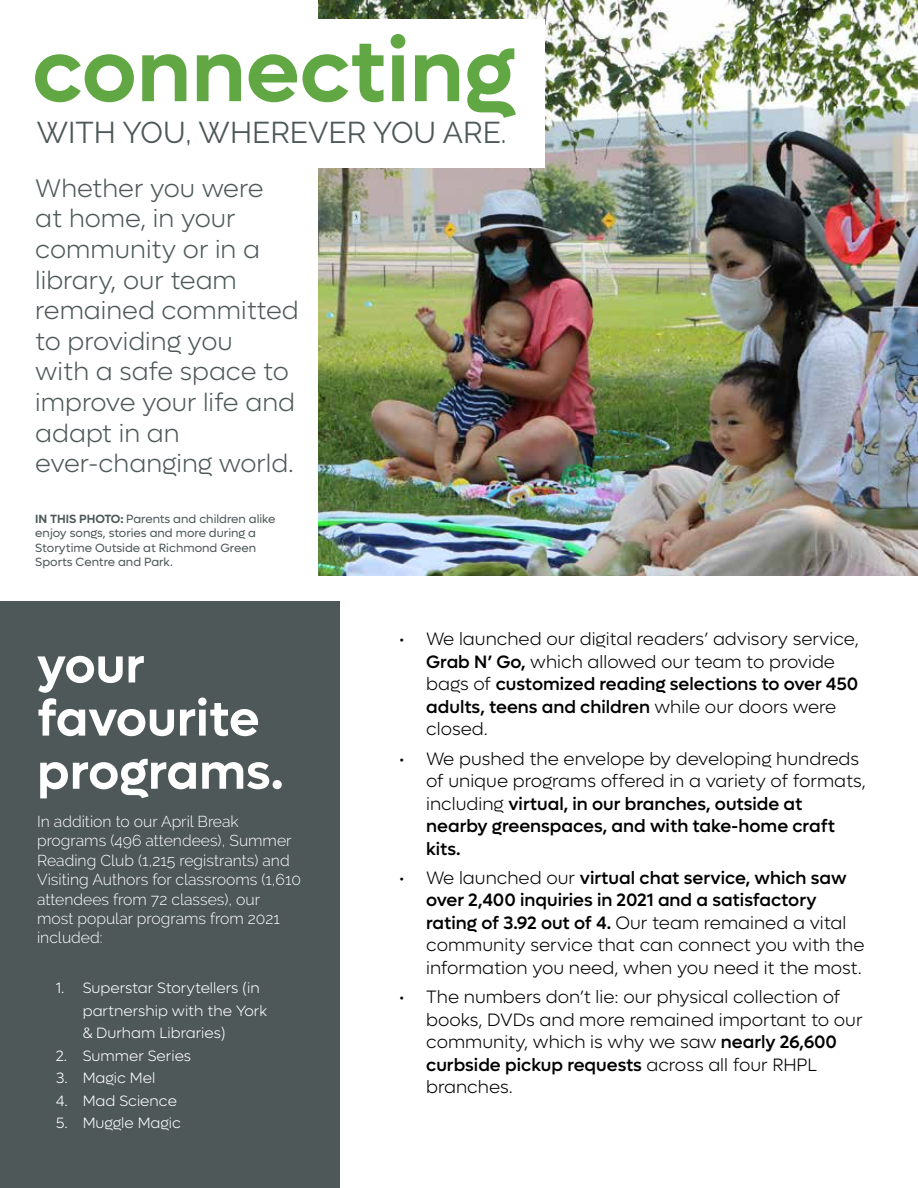
<style>
.page{position:relative;width:918px;height:1188px;background:#fff}
.page>*{position:absolute;margin:0;border:0;box-sizing:border-box;transform-origin:0 0}
.t1{font:600 89.85px "Lufga";color:#61a744}
.t2{font:600 51px/53.1px "Lufga";color:#fff}
.t3{font:30px "Raleway";color:#4e5859}
.t4{font:300 25.5px/30.6px "Lufga";color:#4e5859}
.t5{font:300 18px/22.5px "Lufga";color:#000}
.t6{font:300 15.75px/19.4px "Raleway";color:#fff}
.t7{font:300 15px/22.5px "Lufga";color:#fff}
.t8{font:12px/14.4px "Lufga";color:#4e5859}
.s1{font-weight:600}
.s2{font-weight:500}
</style>
<div class="page">
<img style="left:319px;top:0;width:599px;height:576px">
<div style="left:0;top:19px;width:544px;height:148px;background:#fff"></div>
<div style="left:0;top:601px;width:340px;height:587px;background:#4e5859"></div>
<h1 class="t1" style="left:32px;top:17px;width:484px">connecting</h1>
<h3 class="t3" style="left:37px;top:115px;width:471px">WITH YOU, WHEREVER YOU ARE.</h3>
<h3 class="t4" style="left:35px;top:173px;width:265px">Whether you were<br>at home, in your community or in a library, our team remained committed to providing you<br>with a safe space to improve your life and adapt in an ever-changing world.</h3>
<p class="t8" style="left:35px;top:512px;width:242px"><span class="s1">IN THIS PHOTO:</span> Parents and children alike enjoy songs, stories and more during a Storytime Outside at Richmond Green Sports Centre and Park.</p>
<h2 class="t2" style="left:37px;top:638px;width:248px">your favourite programs.</h2>
<p class="t6" style="left:37px;top:812px;width:266px">In addition to our April Break programs (496 attendees), Summer<br>Reading Club (1,215 registrants) and<br>Visiting Authors for classrooms (1,610 attendees from 72 classes), our<br>most popular programs from 2021 included:</p>
<p class="t7" style="left:83px;top:977px;width:186px;text-indent:-27px">1. Superstar Storytellers (in partnership with the York &amp; Durham Libraries)</p>
<p class="t7" style="left:56px;top:1044px;width:137px">2. Summer Series</p>
<p class="t7" style="left:56px;top:1067px;width:101px">3. Magic Mel</p>
<p class="t7" style="left:56px;top:1089px;width:123px">4. Mad Science</p>
<p class="t7" style="left:56px;top:1112px;width:127px">5. Muggle Magic</p>
<p class="t5" style="left:426px;top:628px;width:434px;text-indent:-27px">• We launched our digital readers’ advisory service, <span class="s2">Grab N’ Go,</span> which allowed our team to provide bags of <span class="s2">customized reading selections to over 450 adults, teens and children</span> while our doors were closed.</p>
<p class="t5" style="left:426px;top:747px;width:441px;text-indent:-27px">• We pushed the envelope by developing hundreds of unique programs offered in a variety of formats, including <span class="s2">virtual, in our branches, outside at nearby greenspaces, and with take-home craft kits.</span></p>
<p class="t5" style="left:426px;top:866px;width:440px;text-indent:-27px">• We launched our <span class="s2">virtual chat service, which saw over 2,400 inquiries in 2021 and a satisfactory rating of 3.92 out of 4.</span> Our team remained a vital community service that can connect you with the information you need, when you need it the most.</p>
<p class="t5" style="left:426px;top:986px;width:438px;text-indent:-27px">• The numbers don’t lie: our physical collection of books, DVDs and more remained important to our community, which is why we saw <span class="s2">nearly 26,600 curbside pickup requests</span> across all four RHPL branches.</p>
</div>
